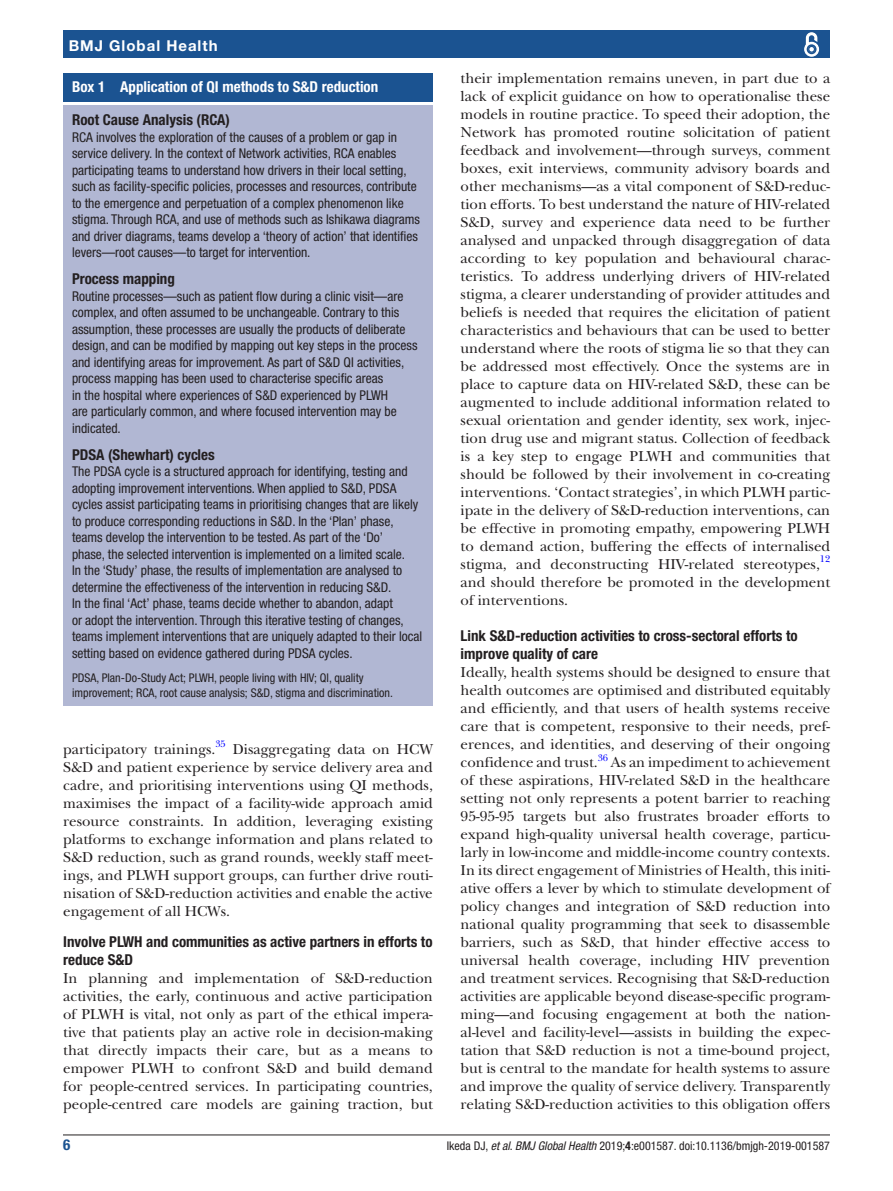
<style>
.page{position:relative;width:893px;height:1191px;background:#fff}
.page>*{position:absolute;margin:0;border:0;box-sizing:border-box;transform-origin:0 0}
.t1{font:15px/18px "New Baskerville";color:#231f20;text-align:justify}
.t2{font:700 condensed 15px/18px "Helvetica Neue LT Std";color:#231f20}
.t3{font:700 condensed 15px "Helvetica Neue LT Std";color:#fff}
.t4{font:700 15px "Helvetica Neue LT Std";letter-spacing:.065em;color:#fff}
.t5{font:700 condensed 15px "Helvetica Neue LT Std";color:#1b5391}
.t6{font:condensed 13.5px/16.5px "Helvetica Neue LT Std";color:#231f20}
.t7{font:condensed 12px/15px "Helvetica Neue LT Std";color:#231f20}
.t8{font:9.9px "New Baskerville";color:#00f}
.s1{font-style:italic}
.s2{font-weight:700}
</style>
<div class="page">
<hr style="left:63px;top:1134px;width:767px;height:1px;background:#231f20">
<div style="left:63px;top:31px;width:767px;height:27px;background:#1b5391"></div>
<svg style="left:804px;top:32px;width:16px;height:25px"></svg>
<div style="left:808px;top:46px;width:7px;height:7px;border:1px solid #1b5391;border-radius:50%"></div>
<div style="left:63px;top:73px;width:370px;height:28px;background:#1b5391"></div>
<div style="left:63px;top:106px;width:370px;height:600px;background:#b1b7d3"></div>
<p class="t4" style="left:69px;top:36px;width:150px">BMJ Global Health</p>
<p class="t3" style="left:72px;top:78px;width:308px">Box 1 Application of QI methods to S&amp;D reduction</p>
<p class="t2" style="left:72px;top:111px;width:159px">Root Cause Analysis (RCA)</p>
<p class="t6" style="left:72px;top:129px;width:350px">RCA involves the exploration of the causes of a problem or gap in service delivery. In the context of Network activities, RCA enables participating teams to understand how drivers in their local setting, such as facility-specific policies, processes and resources, contribute to the emergence and perpetuation of a complex phenomenon like stigma. Through RCA, and use of methods such as Ishikawa diagrams and driver diagrams, teams develop a ‘theory of action’ that identifies levers—root causes—to target for intervention.</p>
<p class="t2" style="left:72px;top:270px;width:104px">Process mapping</p>
<p class="t6" style="left:72px;top:288px;width:347px">Routine processes—such as patient flow during a clinic visit—are complex, and often assumed to be unchangeable. Contrary to this assumption, these processes are usually the products of deliberate design, and can be modified by mapping out key steps in the process and identifying areas for improvement. As part of S&amp;D QI activities, process mapping has been used to characterise specific areas<br>in the hospital where experiences of S&amp;D experienced by PLWH<br>are particularly common, and where focused intervention may be indicated.</p>
<p class="t2" style="left:72px;top:445px;width:144px">PDSA (Shewhart) cycles</p>
<p class="t6" style="left:72px;top:463px;width:352px">The PDSA cycle is a structured approach for identifying, testing and adopting improvement interventions. When applied to S&amp;D, PDSA cycles assist participating teams in prioritising changes that are likely to produce corresponding reductions in S&amp;D. In the ‘Plan’ phase, teams develop the intervention to be tested. As part of the ‘Do’<br>phase, the selected intervention is implemented on a limited scale.<br>In the ‘Study’ phase, the results of implementation are analysed to determine the effectiveness of the intervention in reducing S&amp;D.<br>In the final ‘Act’ phase, teams decide whether to abandon, adapt<br>or adopt the intervention. Through this iterative testing of changes, teams implement interventions that are uniquely adapted to their local setting based on evidence gathered during PDSA cycles.</p>
<p class="t7" style="left:72px;top:670px;width:323px">PDSA, Plan-Do-Study Act; PLWH, people living with HIV; QI, quality improvement; RCA, root cause analysis; S&amp;D, stigma and discrimination.</p>
<p class="t8" style="left:215px;top:738px;width:12px">35</p>
<p class="t1" style="left:63px;top:740px;width:371px;text-indent:170px">Disaggregating data on HCW S&amp;D and patient experience by service delivery area and cadre, and prioritising interventions using QI methods, maximises the impact of a facility-wide approach amid resource constraints. In addition, leveraging existing platforms to exchange information and plans related to S&amp;D reduction, such as grand rounds, weekly staff meet&shy;ings, and PLWH support groups, can further drive routi&shy;nisation of S&amp;D-reduction activities and enable the active engagement of all HCWs.</p>
<p class="t2" style="left:63px;top:932px;width:371px">Involve PLWH and communities as active partners in efforts to reduce S&amp;D</p>
<p class="t1" style="left:63px;top:969px;width:371px">In planning and implementation of S&amp;D-reduction activities, the early, continuous and active participation of PLWH is vital, not only as part of the ethical impera&shy;tive that patients play an active role in decision-making that directly impacts their care, but as a means to empower PLWH to confront S&amp;D and build demand for people-centred services. In participating countries, people-centred care models are gaining traction, but</p>
<p class="t1" style="left:63px;top:740px;width:154px">participatory trainings.</p>
<p class="t1" style="left:461px;top:69px;width:371px">their implementation remains uneven, in part due to a lack of explicit guidance on how to operationalise these models in routine practice. To speed their adoption, the Network has promoted routine solicitation of patient feedback and involvement—through surveys, comment boxes, exit interviews, community advisory boards and other mechanisms—as a vital component of S&amp;D-reduc&shy;tion efforts. To best understand the nature of HIV-related S&amp;D, survey and experience data need to be further analysed and unpacked through disaggregation of data according to key population and behavioural charac&shy;teristics. To address underlying drivers of HIV-related stigma, a clearer understanding of provider attitudes and beliefs is needed that requires the elicitation of patient characteristics and behaviours that can be used to better understand where the roots of stigma lie so that they can be addressed most effectively. Once the systems are in place to capture data on HIV-related S&amp;D, these can be augmented to include additional information related to sexual orientation and gender identity, sex work, injec&shy;tion drug use and migrant status. Collection of feedback is a key step to engage PLWH and communities that should be followed by their involvement in co-creating interventions. ‘Contact strategies’, in which PLWH partic&shy;ipate in the delivery of S&amp;D-reduction interventions, can be effective in promoting empathy, empowering PLWH to demand action, buffering the effects of internalised stigma, and deconstructing HIV-related stereotypes,<sup>12 </sup>and should therefore be promoted in the development of interventions.</p>
<p class="t2" style="left:461px;top:626px;width:339px">Link S&amp;D-reduction activities to cross-sectoral efforts to improve quality of care</p>
<p class="t1" style="left:461px;top:663px;width:371px">Ideally, health systems should be designed to ensure that health outcomes are optimised and distributed equitably and efficiently, and that users of health systems receive care that is competent, responsive to their needs, pref&shy;erences, and identities, and deserving of their ongoing confidence and trust.</p>
<p class="t8" style="left:598px;top:751px;width:12px">36</p>
<p class="t1" style="left:461px;top:753px;width:371px;text-indent:150px">As an impediment to achievement of these aspirations, HIV-related S&amp;D in the healthcare setting not only represents a potent barrier to reaching 95-95-95 targets but also frustrates broader efforts to expand high-quality universal health coverage, particu&shy;larly in low-income and middle-income country contexts.<br>In its direct engagement of Ministries of Health, this initi&shy;ative offers a lever by which to stimulate development of policy changes and integration of S&amp;D reduction into national quality programming that seek to disassemble barriers, such as S&amp;D, that hinder effective access to universal health coverage, including HIV prevention and treatment services. Recognising that S&amp;D-reduction activities are applicable beyond disease-specific program&shy;ming—and focusing engagement at both the nation&shy;al-level and facility-level—assists in building the expec&shy;tation that S&amp;D reduction is not a time-bound project, but is central to the mandate for health systems to assure and improve the quality of service delivery. Transparently relating S&amp;D-reduction activities to this obligation offers</p>
<p class="t5" style="left:63px;top:1135px;width:9px">6</p>
<p class="t7" style="left:447px;top:1137px;width:385px">Ikeda DJ, <span class="s1">et al</span>. <span class="s1">BMJ Global Health</span> 2019;<span class="s2">4</span>:e001587. doi:10.1136/bmjgh-2019-001587</p>
</div>
